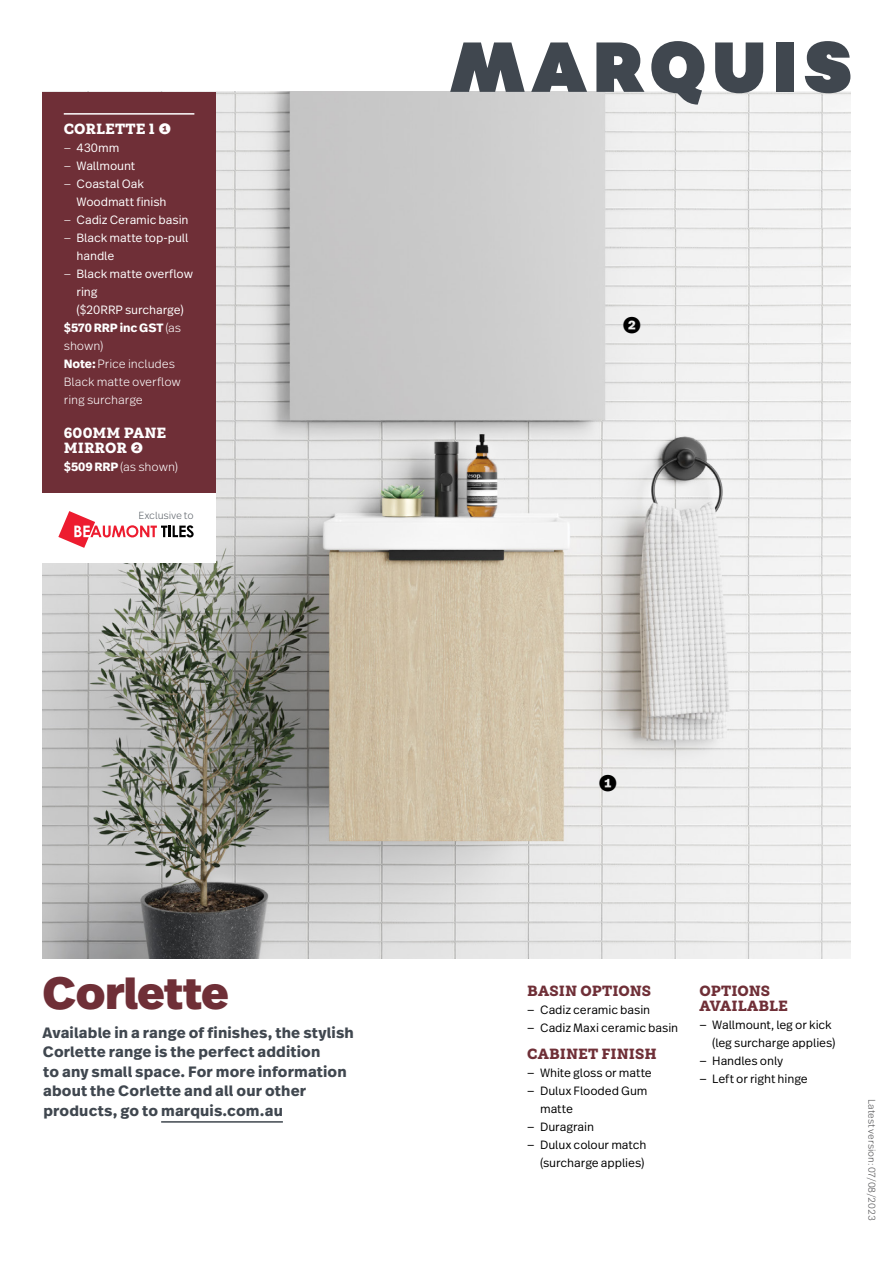
<style>
.page{position:relative;width:893px;height:1263px;background:#fff}
.page>*{position:absolute;margin:0;border:0;box-sizing:border-box;transform-origin:0 0}
.t1{font:900 45px "Real Text Pro";letter-spacing:-.02em;color:#6f2f37}
.t2{font:700 22.5px "Real Text Pro";color:#000}
.t3{font:700 15px/19.5px "Real Text Pro";letter-spacing:.01em;color:#40474f}
.t4{font:900 15px/15px "Weekly Pro";letter-spacing:.005em;color:#6f2f37}
.t5{font:900 15px/15px "Weekly Pro";letter-spacing:.005em;color:#fff}
.t6{font:300 12px/18px "Real Text Pro";letter-spacing:-.01em;color:#000;text-align:right}
.t7{font:300 12px/18px "Real Text Pro";letter-spacing:-.01em;color:#fff}
.t8{font:300 12px "Real Text Pro";letter-spacing:-.01em;color:#fff}
.t9{font:700 12px "Real Text Pro";letter-spacing:-.005em;color:#fff}
.t10{font:300 10.35px "Real Text Pro";letter-spacing:-.015em;color:#5d636a}
.t11{font:300 9.75px "Real Text Pro";letter-spacing:-.01em;color:#4d4d4f}
.s1{font-family:"Real Text Pro";font-weight:700}
.s2{font-style:inherit}
.s3{font-weight:300}
.s4{font-weight:700}
</style>
<div class="page">
<hr style="left:161px;top:1121px;width:122px;height:2px;background:#40474f">
<img style="left:43px;top:92px;width:807px;height:866px">
<svg style="left:450px;top:42px;width:75px;height:50px"></svg>
<svg style="left:531px;top:42px;width:56px;height:50px"></svg>
<svg style="left:596px;top:42px;width:48px;height:50px"></svg>
<svg style="left:715px;top:42px;width:48px;height:51px"></svg>
<div style="left:777px;top:42px;width:17px;height:50px;background:#40474f"></div>
<svg style="left:805px;top:41px;width:45px;height:52px"></svg>
<svg style="left:651px;top:41px;width:53px;height:64px"></svg>
<div style="left:43px;top:92px;width:173px;height:400px;background:#6f2f37"></div>
<hr style="left:64px;top:113px;width:130px;height:2px;background:#fff">
<div style="left:43px;top:493px;width:173px;height:70px;background:#fff"></div>
<svg style="left:58px;top:511px;width:136px;height:37px"></svg>
<p class="t5" style="left:64px;top:121px;width:109px">CORLETTE 1 <span class="s1">❶</span></p>
<p class="t7" style="left:64px;top:138px;width:57px"><span class="s2">—</span> 430mm</p>
<p class="t7" style="left:64px;top:156px;width:73px"><span class="s2">—</span> Wallmount</p>
<p class="t7" style="left:77px;top:174px;width:92px;text-indent:-13px"><span class="s2">—</span> Coastal Oak<br>Woodmatt finish</p>
<p class="t7" style="left:64px;top:210px;width:126px"><span class="s2">—</span> Cadiz Ceramic basin</p>
<p class="t7" style="left:77px;top:228px;width:113px;text-indent:-13px"><span class="s2">—</span> Black matte top-pull handle</p>
<p class="t7" style="left:64px;top:264px;width:131px"><span class="s2">—</span> Black matte overflow</p>
<p class="t7" style="left:77px;top:282px;width:23px">ring</p>
<p class="t7" style="left:77px;top:300px;width:109px">($20RRP surcharge)</p>
<p class="t9" style="left:64px;top:319px;width:119px">$570 RRP inc GST <span class="s3">(as</span></p>
<p class="t8" style="left:64px;top:337px;width:41px">shown)</p>
<p class="t8" style="left:64px;top:355px;width:113px"><span class="s4">Note:</span> Price includes</p>
<p class="t8" style="left:64px;top:373px;width:119px">Black matte overflow</p>
<p class="t8" style="left:64px;top:391px;width:81px">ring surcharge</p>
<p class="t5" style="left:64px;top:425px;width:104px">600MM PANE<br>MIRROR <span class="s1">❷</span></p>
<p class="t8" style="left:64px;top:458px;width:116px"><span class="s4">$509 RRP</span> (as shown)</p>
<p class="t10" style="left:138px;top:508px;width:57px">Exclusive to</p>
<h1 class="t1" style="left:43px;top:959px;width:188px">Corlette</h1>
<p class="t3" style="left:43px;top:1022px;width:313px">Available in a range of finishes, the stylish Corlette range is the perfect addition<br>to any small space. For more information about the Corlette and all our other products, go to marquis.com.au</p>
<h2 class="t2" style="left:622px;top:309px;width:22px">❷</h2>
<h2 class="t2" style="left:598px;top:767px;width:22px">❶</h2>
<p class="t4" style="left:527px;top:983px;width:125px">BASIN OPTIONS</p>
<p class="t6" style="left:527px;top:1000px;width:124px">— Cadiz ceramic basin</p>
<p class="t6" style="left:527px;top:1018px;width:152px">— Cadiz Maxi ceramic basin</p>
<p class="t4" style="left:527px;top:1047px;width:131px">CABINET FINISH</p>
<p class="t6" style="left:527px;top:1064px;width:126px">— White gloss or matte</p>
<p class="t6" style="left:540px;top:1082px;width:109px;text-align:left;text-indent:-13px">— Dulux Flooded Gum matte</p>
<p class="t6" style="left:527px;top:1118px;width:68px">— Duragrain</p>
<p class="t6" style="left:527px;top:1136px;width:121px">— Dulux colour match (surcharge applies)</p>
<p class="t4" style="left:699px;top:983px;width:90px">OPTIONS<br>AVAILABLE</p>
<p class="t6" style="left:699px;top:1015px;width:137px">— Wallmount, leg or kick (leg surcharge applies)</p>
<p class="t6" style="left:699px;top:1051px;width:85px">— Handles only</p>
<p class="t6" style="left:699px;top:1069px;width:110px">— Left or right hinge</p>
<p class="t11" style="left:879px;top:1099px;width:123px;rotate:90deg">Latest version: 07/08/2023</p>
</div>
